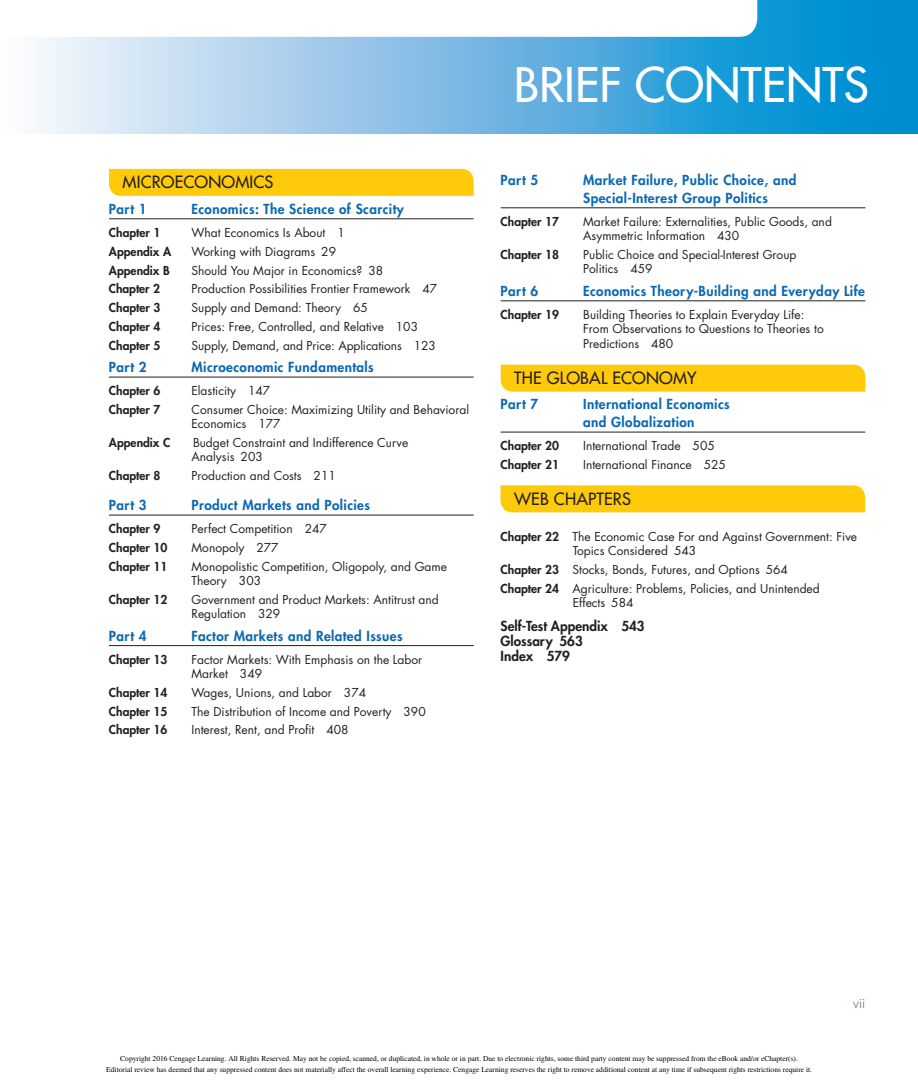
<style>
.page{position:relative;width:918px;height:1081px;background:#fff}
.page>*{position:absolute;margin:0;border:0;box-sizing:border-box;transform-origin:0 0}
.t1{font:500 46.5px "Futura Std";color:#fff}
.t2{font:500 16.5px "Futura Std";letter-spacing:.01em;color:#231f20}
.t3{font:800 13.5px/18px "Futura Std";letter-spacing:.03em;color:#0c69b2}
.t4{font:800 13.5px/15px "Futura Std";color:#231f20}
.t5{font:300 13.5px "Futura Std";color:#574a3f}
.t6{font:12px/14.2px "Futura Std";color:#231f20}
.t7{font:800 12px "Futura Std";color:#231f20}
.t8{font:7.5px/10.6px "Times";color:#000;text-align:center}
.s1{font-weight:800}
</style>
<div class="page">
<svg style="left:35px;top:0;width:883px;height:133px;background:#69b7e3"></svg>
<svg style="left:35px;top:0;width:722px;height:37px"></svg>
<div style="left:500px;top:485px;width:365px;height:27px;background:#feca0a"></div>
<div style="left:500px;top:365px;width:365px;height:27px;background:#feca0a"></div>
<div style="left:109px;top:169px;width:364px;height:27px;background:#feca0a"></div>
<hr style="left:109px;top:218px;width:364px;height:1px;background:#231f20">
<hr style="left:109px;top:377px;width:364px;height:1px;background:#231f20">
<hr style="left:109px;top:515px;width:364px;height:1px;background:#231f20">
<hr style="left:109px;top:645px;width:364px;height:1px;background:#231f20">
<hr style="left:500px;top:207px;width:365px;height:1px;background:#231f20">
<hr style="left:500px;top:300px;width:365px;height:1px;background:#231f20">
<hr style="left:500px;top:432px;width:365px;height:1px;background:#231f20">
<p class="t2" style="left:122px;top:172px;width:152px">MICROECONOMICS</p>
<p class="t3" style="left:109px;top:200px;width:39px">Part 1</p>
<p class="t3" style="left:191px;top:200px;width:214px">Economics: The Science of Scarcity</p>
<p class="t7" style="left:109px;top:225px;width:53px">Chapter 1</p>
<p class="t6" style="left:191px;top:226px;width:155px">What Economics Is About 1</p>
<p class="t7" style="left:109px;top:244px;width:64px">Appendix A</p>
<p class="t6" style="left:191px;top:244px;width:146px">Working with Diagrams 29</p>
<p class="t7" style="left:109px;top:263px;width:62px">Appendix B</p>
<p class="t6" style="left:191px;top:263px;width:193px">Should You Major in Economics? 38</p>
<p class="t7" style="left:109px;top:281px;width:52px">Chapter 2</p>
<p class="t6" style="left:191px;top:282px;width:247px">Production Possibilities Frontier Framework 47</p>
<p class="t7" style="left:109px;top:300px;width:53px">Chapter 3</p>
<p class="t6" style="left:191px;top:301px;width:178px">Supply and Demand: Theory 65</p>
<p class="t7" style="left:109px;top:319px;width:53px">Chapter 4</p>
<p class="t6" style="left:191px;top:319px;width:228px">Prices: Free, Controlled, and Relative 103</p>
<p class="t7" style="left:109px;top:338px;width:53px">Chapter 5</p>
<p class="t6" style="left:191px;top:338px;width:246px">Supply, Demand, and Price: Applications 123</p>
<p class="t3" style="left:109px;top:358px;width:39px">Part 2</p>
<p class="t3" style="left:191px;top:358px;width:184px">Microeconomic Fundamentals</p>
<p class="t7" style="left:109px;top:383px;width:53px">Chapter 6</p>
<p class="t6" style="left:191px;top:384px;width:80px">Elasticity 147</p>
<p class="t7" style="left:109px;top:402px;width:53px">Chapter 7</p>
<p class="t6" style="left:191px;top:403px;width:279px">Consumer Choice: Maximizing Utility and Behavioral<br>Economics 177</p>
<p class="t7" style="left:109px;top:435px;width:63px">Appendix C</p>
<p class="t6" style="left:191px;top:436px;width:218px">Budget Constraint and Indifference Curve<br>Analysis 203</p>
<p class="t7" style="left:109px;top:468px;width:53px">Chapter 8</p>
<p class="t6" style="left:191px;top:469px;width:146px">Production and Costs 211</p>
<p class="t3" style="left:109px;top:496px;width:39px">Part 3</p>
<p class="t3" style="left:191px;top:496px;width:180px">Product Markets and Policies</p>
<p class="t7" style="left:109px;top:521px;width:53px">Chapter 9</p>
<p class="t6" style="left:191px;top:522px;width:137px">Perfect Competition 247</p>
<p class="t7" style="left:109px;top:540px;width:60px">Chapter 10</p>
<p class="t6" style="left:191px;top:541px;width:89px">Monopoly 277</p>
<p class="t7" style="left:109px;top:559px;width:60px">Chapter 11</p>
<p class="t6" style="left:191px;top:559px;width:257px">Monopolistic Competition, Oligopoly, and Game<br>Theory 303</p>
<p class="t7" style="left:109px;top:592px;width:60px">Chapter 12</p>
<p class="t6" style="left:191px;top:592px;width:249px">Government and Product Markets: Antitrust and<br>Regulation 329</p>
<p class="t3" style="left:109px;top:627px;width:39px">Part 4</p>
<p class="t3" style="left:191px;top:627px;width:212px">Factor Markets and Related Issues</p>
<p class="t7" style="left:109px;top:652px;width:60px">Chapter 13</p>
<p class="t6" style="left:191px;top:652px;width:232px">Factor Markets: With Emphasis on the Labor<br>Market 349</p>
<p class="t7" style="left:109px;top:685px;width:60px">Chapter 14</p>
<p class="t6" style="left:191px;top:685px;width:176px">Wages, Unions, and Labor 374</p>
<p class="t7" style="left:109px;top:704px;width:60px">Chapter 15</p>
<p class="t6" style="left:191px;top:704px;width:236px">The Distribution of Income and Poverty 390</p>
<p class="t7" style="left:109px;top:722px;width:60px">Chapter 16</p>
<p class="t6" style="left:191px;top:723px;width:159px">Interest, Rent, and Profit 408</p>
<p class="t1" style="left:514px;top:55px;width:156px">BRIEF CON</p>
<p class="t1" style="left:740px;top:55px;width:127px">TENTS</p>
<p class="t3" style="left:500px;top:171px;width:39px">Part 5</p>
<p class="t3" style="left:583px;top:171px;width:215px">Market Failure, Public Choice, and<br>Special-Interest Group Politics</p>
<p class="t7" style="left:500px;top:214px;width:60px">Chapter 17</p>
<p class="t6" style="left:583px;top:215px;width:250px">Market Failure: Externalities, Public Goods, and<br>Asymmetric Information 430</p>
<p class="t7" style="left:500px;top:247px;width:60px">Chapter 18</p>
<p class="t6" style="left:583px;top:248px;width:215px">Public Choice and Special-Interest Group<br>Politics 459</p>
<p class="t3" style="left:500px;top:282px;width:39px">Part 6</p>
<p class="t3" style="left:583px;top:282px;width:283px">Economics Theory-Building and Everyday Life</p>
<p class="t7" style="left:500px;top:307px;width:60px">Chapter 19</p>
<p class="t6" style="left:583px;top:308px;width:242px">Building Theories to Explain Everyday Life:<br>From Observations to Questions to Theories to<br>Predictions 480</p>
<p class="t2" style="left:514px;top:367px;width:184px">THE GLOBAL ECONOMY</p>
<p class="t3" style="left:500px;top:395px;width:39px">Part 7</p>
<p class="t3" style="left:583px;top:395px;width:148px">International Economics and Globalization</p>
<p class="t7" style="left:500px;top:438px;width:60px">Chapter 20</p>
<p class="t6" style="left:583px;top:439px;width:133px">International Trade 505</p>
<p class="t7" style="left:500px;top:457px;width:60px">Chapter 21</p>
<p class="t6" style="left:583px;top:458px;width:144px">International Finance 525</p>
<p class="t2" style="left:514px;top:489px;width:118px">WEB CHAPTERS</p>
<p class="t6" style="left:572px;top:530px;width:286px;text-indent:-72px"><span class="s1">Chapter 22</span> The Economic Case For and Against Government: Five<br>Topics Considered 543</p>
<p class="t6" style="left:500px;top:560px;width:320px;line-height:18.8px"><span class="s1">Chapter 23</span> Stocks, Bonds, Futures, and Options 564<br><span class="s1">Chapter 24</span> Agriculture: Problems, Policies, and Unintended</p>
<p class="t6" style="left:572px;top:596px;width:62px">Effects 584</p>
<p class="t4" style="left:500px;top:619px;width:146px">Self-Test Appendix 543<br>Glossary 563<br>Index 579</p>
<p class="t5" style="left:853px;top:995px;width:14px">vii</p>
<p class="t8" style="left:106px;top:1053px;width:707px">Copyright 2016 Cengage Learning. All Rights Reserved. May not be copied, scanned, or duplicated, in whole or in part. Due to electronic rights, some third party content may be suppressed from the eBook and/or eChapter(s).<br>Editorial review has deemed that any suppressed content does not materially affect the overall learning experience. Cengage Learning reserves the right to remove additional content at any time if subsequent rights restrictions require it.</p>
</div>
